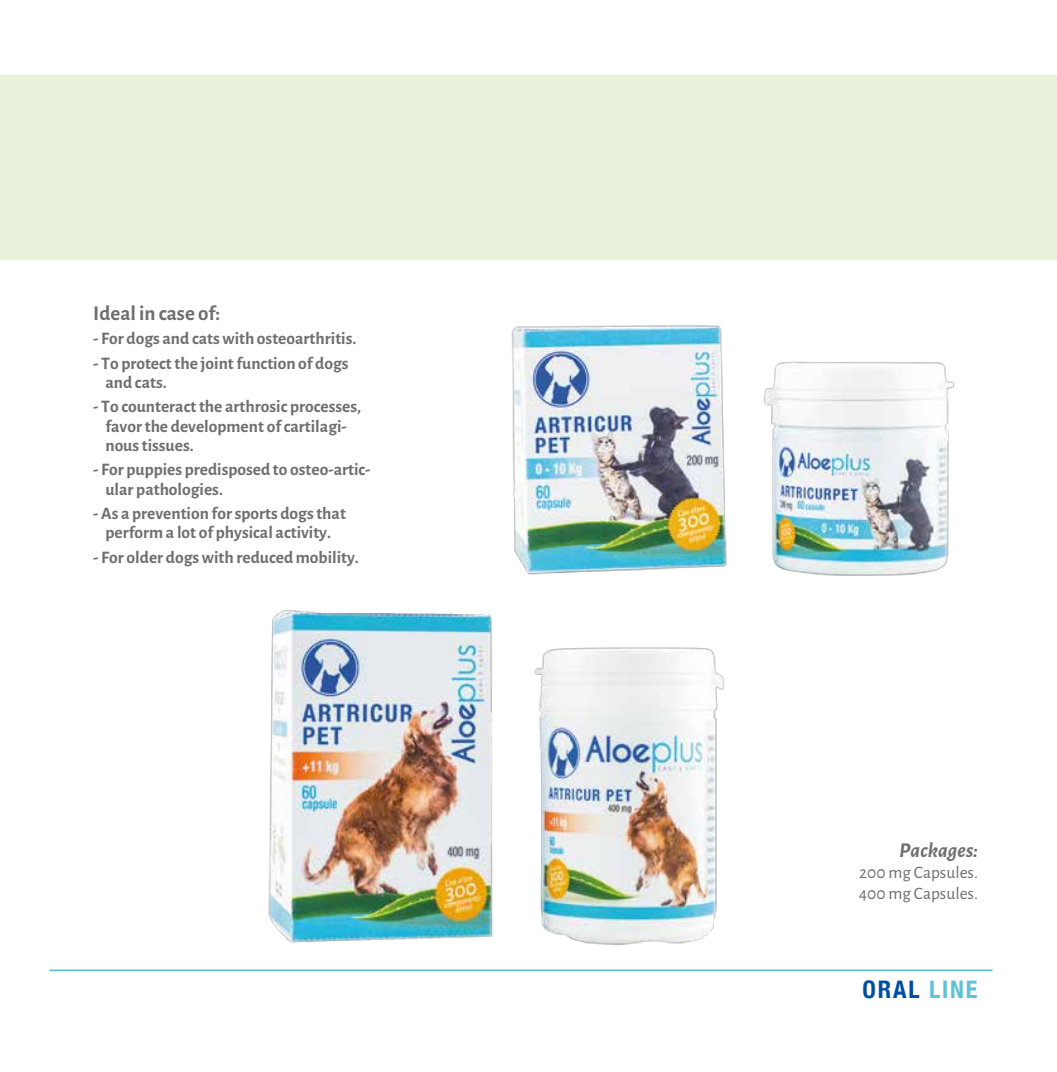
<style>
.page{position:relative;width:1057px;height:1072px;background:#fff}
.page>*{position:absolute;margin:0;border:0;box-sizing:border-box;transform-origin:0 0}
.t1{font:700 condensed 24.15px "Helvetica Neue";letter-spacing:.075em;color:#004f9f}
.t2{font:700 21px "Alegreya Sans";color:#706f6f}
.t3{font:italic 700 21px "Alegreya Sans";color:#706f6f}
.t4{font:700 17.5px/19.2px "Alegreya Sans";color:#706f6f}
.t5{font:17.5px/21px "Alegreya Sans";color:#706f6f}
.s1{color:#60c2d4}
</style>
<div class="page">
<div style="left:0;top:75px;width:1057px;height:185px;background:#e9f1da"></div>
<hr style="left:50px;top:969px;width:942px;height:2px;background:#60c2d4">
<img style="left:268px;top:609px;width:456px;height:336px">
<img style="left:466px;top:325px;width:488px;height:286px">
<p class="t2" style="left:93px;top:297px;width:128px">Ideal in case of:</p>
<p class="t4" style="left:93px;top:327px;width:265px">- For dogs and cats with osteoarthritis.</p>
<p class="t4" style="left:105px;top:352px;width:245px;text-indent:-12px">- To protect the joint function of dogs and cats.</p>
<p class="t4" style="left:105px;top:396px;width:257px;text-indent:-12px">- To counteract the arthrosic processes, favor the development of cartilagi&shy;nous tissues.</p>
<p class="t4" style="left:105px;top:459px;width:267px;text-indent:-12px">- For puppies predisposed to osteo-artic&shy;ular pathologies.</p>
<p class="t4" style="left:93px;top:502px;width:254px;text-align:center">- As a prevention for sports dogs that perform a lot of physical activity.</p>
<p class="t4" style="left:93px;top:546px;width:267px">- For older dogs with reduced mobility.</p>
<p class="t3" style="left:899px;top:835px;width:80px">Packages:</p>
<p class="t5" style="left:858px;top:861px;width:121px">200 mg Capsules.<br>400 mg Capsules.</p>
<h1 class="t1" style="left:862px;top:969px;width:116px">ORAL <span class="s1">LINE</span></h1>
</div>
